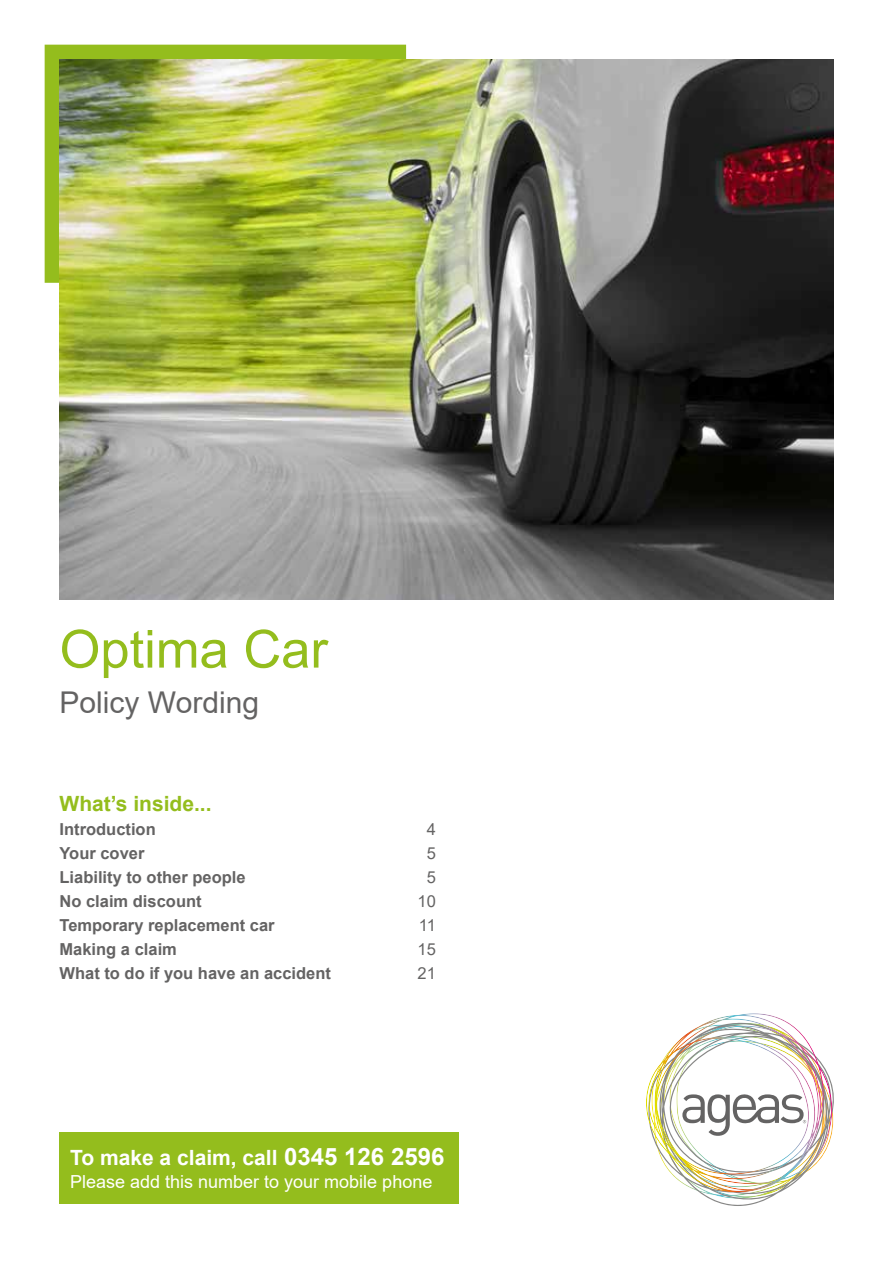
<style>
.page{position:relative;width:893px;height:1263px;background:#fff}
.page>*{position:absolute;margin:0;border:0;box-sizing:border-box;transform-origin:0 0}
.t1{font:52.5px "Arial";color:#94bd1d}
.t2{font:30px "Arial";color:#646363}
.t3{font:700 21px "Arial";color:#fff}
.t4{font:700 21px "Arial";color:#94bd1d}
.t5{font:18px "Arial";color:#fff}
.t6{font:700 16.5px "Arial";color:#646363}
.t7{font:16.5px "Arial";color:#646363}
.s1{font-size:24px}
</style>
<div class="page">
<img style="left:646px;top:1013px;width:188px;height:193px">
<svg style="left:44px;top:44px;width:377px;height:254px;background:#9fc336"></svg>
<img style="left:60px;top:60px;width:773px;height:540px">
<div style="left:60px;top:1132px;width:399px;height:71px;background:#94bd1d"></div>
<h1 class="t1" style="left:60px;top:629px;width:270px">Optima Car</h1>
<h2 class="t2" style="left:60px;top:691px;width:201px">Policy Wording</h2>
<p class="t4" style="left:60px;top:795px;width:154px">What’s inside...</p>
<p class="t6" style="left:60px;top:822px;width:98px">Introduction</p>
<p class="t7" style="left:427px;top:822px;width:11px">4</p>
<p class="t6" style="left:60px;top:846px;width:86px">Your cover</p>
<p class="t7" style="left:427px;top:846px;width:11px">5</p>
<p class="t6" style="left:60px;top:870px;width:188px">Liability to other people</p>
<p class="t7" style="left:427px;top:870px;width:11px">5</p>
<p class="t6" style="left:60px;top:894px;width:144px">No claim discount</p>
<p class="t7" style="left:417px;top:894px;width:20px">10</p>
<p class="t6" style="left:60px;top:918px;width:217px">Temporary replacement car</p>
<p class="t7" style="left:419px;top:918px;width:19px">11</p>
<p class="t6" style="left:60px;top:942px;width:119px">Making a claim</p>
<p class="t7" style="left:417px;top:942px;width:20px">15</p>
<p class="t6" style="left:60px;top:966px;width:273px">What to do if you have an accident</p>
<p class="t7" style="left:417px;top:966px;width:20px">21</p>
<p class="t3" style="left:70px;top:1150px;width:376px">To make a claim, call <span class="s1">0345 126 2596</span></p>
<p class="t5" style="left:70px;top:1175px;width:364px">Please add this number to your mobile phone</p>
</div>
